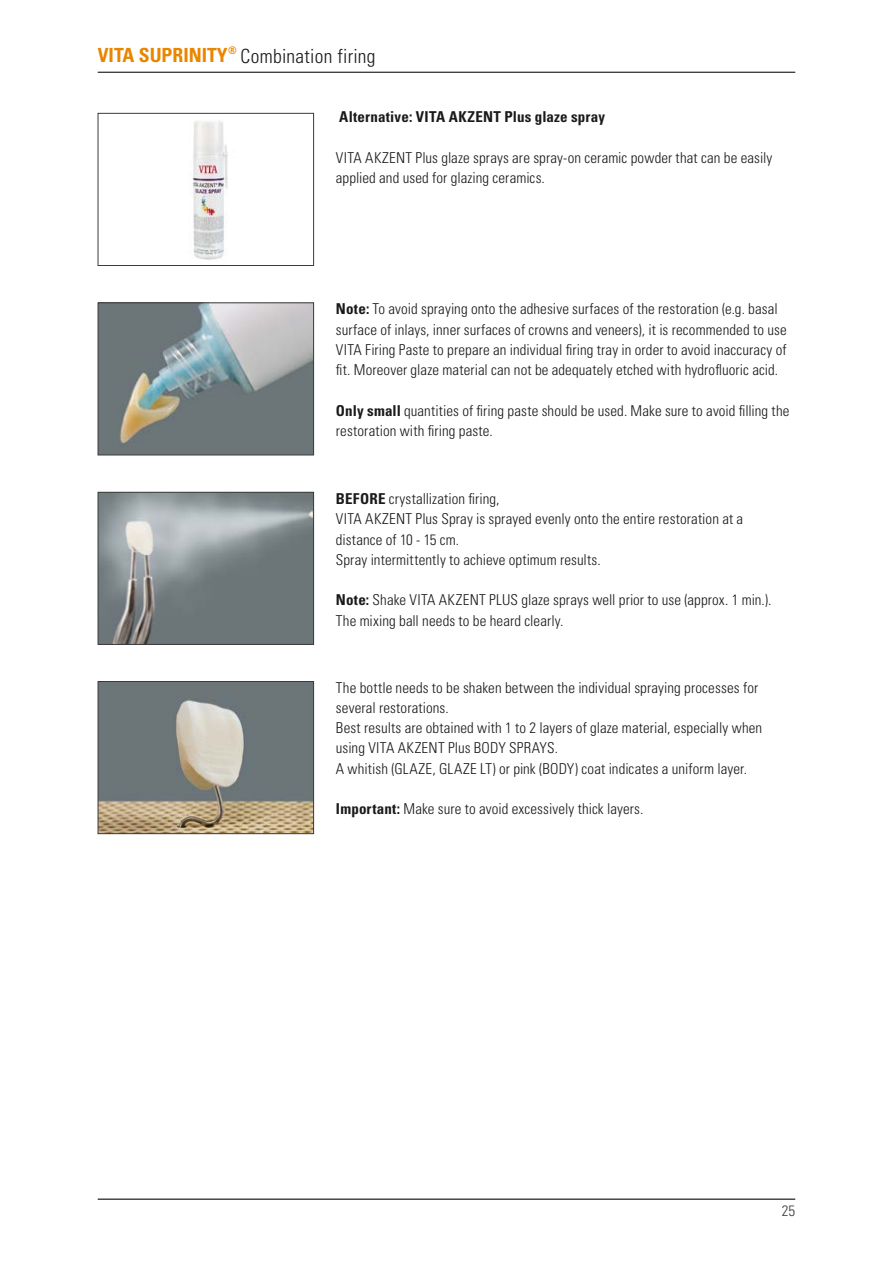
<style>
.page{position:relative;width:893px;height:1263px;background:#fff}
.page>*{position:absolute;margin:0;border:0;box-sizing:border-box;transform-origin:0 0}
.t1{font:300 condensed 19.5px "Univers LT";letter-spacing:.015em;color:#1a1a1a}
.t2{font:300 condensed 15px/20.2px "Univers LT";letter-spacing:.01em;color:#1a1a1a}
.t3{font:700 condensed 15px "Univers LT";letter-spacing:.015em;color:#1a1a1a}
.t4{font:300 condensed 15px "Univers LT";color:#3b3b3a}
.s1{font-family:"Univers";font-weight:700;color:#e98600}
.s2{font-weight:700}
</style>
<div class="page">
<hr style="left:98px;top:1199px;width:697px;height:1px;background:#3b3b3a">
<hr style="left:98px;top:72px;width:697px;height:1px;background:#3b3b3a">
<img style="left:100px;top:305px;width:212px;height:148px">
<div style="left:98px;top:303px;width:216px;height:152px;border:1px solid #3b3b3a"></div>
<img style="left:100px;top:494px;width:212px;height:149px">
<div style="left:98px;top:492px;width:216px;height:153px;border:1px solid #3b3b3a"></div>
<img style="left:192px;top:121px;width:36px;height:139px">
<div style="left:98px;top:113px;width:216px;height:153px;border:1px solid #3b3b3a"></div>
<img style="left:100px;top:683px;width:212px;height:149px">
<div style="left:98px;top:681px;width:216px;height:153px;border:1px solid #3b3b3a"></div>
<h1 class="t1" style="left:98px;top:44px;width:279px"><span class="s1">VITA SUPRINITY</span><sup>®</sup> Combination firing</h1>
<p class="t3" style="left:339px;top:108px;width:267px">Alternative: VITA AKZENT Plus glaze spray</p>
<p class="t2" style="left:336px;top:148px;width:438px">VITA AKZENT Plus glaze sprays are spray-on ceramic powder that can be easily applied and used for glazing ceramics.</p>
<p class="t2" style="left:336px;top:299px;width:452px"><span class="s2">Note:</span> To avoid spraying onto the adhesive surfaces of the restoration (e.g. basal surface of inlays, inner surfaces of crowns and veneers), it is recommended to use VITA Firing Paste to prepare an individual firing tray in order to avoid inaccuracy of fit. Moreover glaze material can not be adequately etched with hydrofluoric acid.</p>
<p class="t2" style="left:336px;top:400px;width:455px"><span class="s2">Only small</span> quantities of firing paste should be used. Make sure to avoid filling the restoration with firing paste.</p>
<p class="t2" style="left:336px;top:489px;width:409px"><span class="s2">BEFORE</span> crystallization firing,<br>VITA AKZENT Plus Spray is sprayed evenly onto the entire restoration at a distance of 10 - 15 cm.<br>Spray intermittently to achieve optimum results.</p>
<p class="t2" style="left:336px;top:590px;width:437px"><span class="s2">Note:</span> Shake VITA AKZENT PLUS glaze sprays well prior to use (approx. 1 min.).<br>The mixing ball needs to be heard clearly.</p>
<p class="t2" style="left:336px;top:677px;width:428px">The bottle needs to be shaken between the individual spraying processes for several restorations.<br>Best results are obtained with 1 to 2 layers of glaze material, especially when using VITA AKZENT Plus BODY SPRAYS.<br>A whitish (GLAZE, GLAZE LT) or pink (BODY) coat indicates a uniform layer.</p>
<p class="t2" style="left:336px;top:799px;width:309px"><span class="s2">Important:</span> Make sure to avoid excessively thick layers.</p>
<p class="t4" style="left:782px;top:1202px;width:15px">25</p>
</div>
